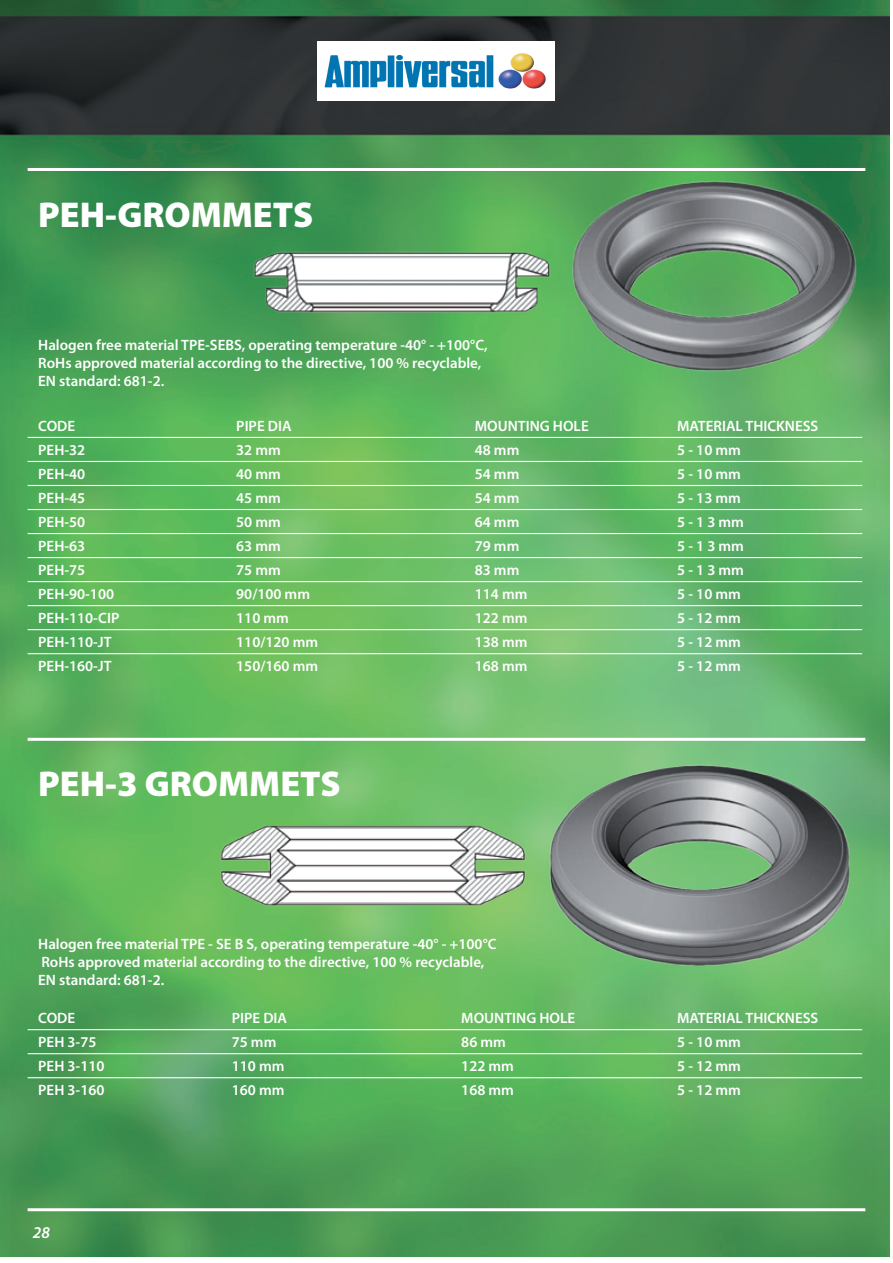
<style>
.page{position:relative;width:893px;height:1263px;background:#fff}
.page>*{position:absolute;margin:0;border:0;box-sizing:border-box;transform-origin:0 0}
.Nimike{font:900 36px "Myriad Pro";color:#fff}
.t1{font:italic 600 16.5px "Myriad Pro";color:#fff}
.Taulukko{font:600 15px "Myriad Pro";color:#fff}
.Leipa{font:600 15px/18px "Myriad Pro";color:#fff}
</style>
<div class="page">
<img style="left:0;top:0;width:890px;height:1256px">
<hr style="left:28px;top:168px;width:837px;height:3px;background:#fff">
<hr style="left:28px;top:1208px;width:837px;height:3px;background:#fff">
<hr style="left:28px;top:738px;width:837px;height:3px;background:#fff">
<hr style="left:28px;top:437px;width:834px;height:1px;background:#fff">
<hr style="left:28px;top:461px;width:834px;height:1px;background:#fff">
<hr style="left:28px;top:485px;width:834px;height:1px;background:#fff">
<hr style="left:28px;top:509px;width:834px;height:1px;background:#fff">
<hr style="left:28px;top:533px;width:834px;height:1px;background:#fff">
<hr style="left:28px;top:557px;width:834px;height:1px;background:#fff">
<hr style="left:28px;top:581px;width:834px;height:1px;background:#fff">
<hr style="left:28px;top:605px;width:834px;height:1px;background:#fff">
<hr style="left:28px;top:629px;width:834px;height:1px;background:#fff">
<hr style="left:28px;top:653px;width:834px;height:1px;background:#fff">
<hr style="left:28px;top:1029px;width:834px;height:1px;background:#fff">
<hr style="left:28px;top:1053px;width:834px;height:1px;background:#fff">
<hr style="left:28px;top:1077px;width:834px;height:1px;background:#fff">
<img style="left:564px;top:175px;width:297px;height:203px">
<img style="left:251px;top:239px;width:304px;height:85px">
<img style="left:208px;top:813px;width:324px;height:104px">
<img style="left:536px;top:760px;width:323px;height:214px">
<img style="left:318px;top:42px;width:237px;height:58px">
<p class="Nimike" style="left:38px;top:194px;width:276px">PEH-GROMMETS</p>
<p class="Leipa" style="left:38px;top:336px;width:451px">Halogen free material TPE-SEBS, operating temperature -40° - +100°C,<br>RoHs approved material according to the directive, 100 % recyclable,</p>
<p class="Leipa" style="left:38px;top:372px;width:128px">EN standard: 681-2.</p>
<p class="Taulukko" style="left:38px;top:416px;width:38px">CODE</p>
<p class="Taulukko" style="left:236px;top:416px;width:57px">PIPE DIA</p>
<p class="Taulukko" style="left:475px;top:416px;width:115px">MOUNTING HOLE</p>
<p class="Taulukko" style="left:677px;top:416px;width:143px">MATERIAL THICKNESS</p>
<p class="Taulukko" style="left:38px;top:440px;width:48px">PEH-32</p>
<p class="Taulukko" style="left:236px;top:440px;width:46px">32 mm</p>
<p class="Taulukko" style="left:475px;top:440px;width:46px">48 mm</p>
<p class="Taulukko" style="left:677px;top:440px;width:65px">5 - 10 mm</p>
<p class="Taulukko" style="left:38px;top:464px;width:48px">PEH-40</p>
<p class="Taulukko" style="left:236px;top:464px;width:46px">40 mm</p>
<p class="Taulukko" style="left:475px;top:464px;width:46px">54 mm</p>
<p class="Taulukko" style="left:677px;top:464px;width:65px">5 - 10 mm</p>
<p class="Taulukko" style="left:38px;top:488px;width:48px">PEH-45</p>
<p class="Taulukko" style="left:236px;top:488px;width:46px">45 mm</p>
<p class="Taulukko" style="left:475px;top:488px;width:46px">54 mm</p>
<p class="Taulukko" style="left:677px;top:488px;width:65px">5 - 13 mm</p>
<p class="Taulukko" style="left:38px;top:512px;width:48px">PEH-50</p>
<p class="Taulukko" style="left:236px;top:512px;width:46px">50 mm</p>
<p class="Taulukko" style="left:475px;top:512px;width:46px">64 mm</p>
<p class="Taulukko" style="left:677px;top:512px;width:68px">5 - 1 3 mm</p>
<p class="Taulukko" style="left:38px;top:536px;width:48px">PEH-63</p>
<p class="Taulukko" style="left:236px;top:536px;width:46px">63 mm</p>
<p class="Taulukko" style="left:475px;top:536px;width:46px">79 mm</p>
<p class="Taulukko" style="left:677px;top:536px;width:68px">5 - 1 3 mm</p>
<p class="Taulukko" style="left:38px;top:560px;width:48px">PEH-75</p>
<p class="Taulukko" style="left:236px;top:560px;width:46px">75 mm</p>
<p class="Taulukko" style="left:475px;top:560px;width:46px">83 mm</p>
<p class="Taulukko" style="left:677px;top:560px;width:68px">5 - 1 3 mm</p>
<p class="Taulukko" style="left:38px;top:584px;width:77px">PEH-90-100</p>
<p class="Taulukko" style="left:236px;top:584px;width:75px">90/100 mm</p>
<p class="Taulukko" style="left:475px;top:584px;width:54px">114 mm</p>
<p class="Taulukko" style="left:677px;top:584px;width:65px">5 - 10 mm</p>
<p class="Taulukko" style="left:38px;top:608px;width:83px">PEH-110-CIP</p>
<p class="Taulukko" style="left:236px;top:608px;width:54px">110 mm</p>
<p class="Taulukko" style="left:475px;top:608px;width:54px">122 mm</p>
<p class="Taulukko" style="left:677px;top:608px;width:65px">5 - 12 mm</p>
<p class="Taulukko" style="left:38px;top:632px;width:75px">PEH-110-JT</p>
<p class="Taulukko" style="left:236px;top:632px;width:83px">110/120 mm</p>
<p class="Taulukko" style="left:475px;top:632px;width:54px">138 mm</p>
<p class="Taulukko" style="left:677px;top:632px;width:65px">5 - 12 mm</p>
<p class="Taulukko" style="left:38px;top:656px;width:75px">PEH-160-JT</p>
<p class="Taulukko" style="left:236px;top:656px;width:83px">150/160 mm</p>
<p class="Taulukko" style="left:475px;top:656px;width:54px">168 mm</p>
<p class="Taulukko" style="left:677px;top:656px;width:65px">5 - 12 mm</p>
<p class="Nimike" style="left:38px;top:763px;width:304px">PEH-3 GROMMETS</p>
<p class="Leipa" style="left:38px;top:934px;width:460px">Halogen free material TPE - SE B S, operating temperature -40° - +100°C</p>
<p class="Leipa" style="left:41px;top:952px;width:445px">RoHs approved material according to the directive, 100 % recyclable,</p>
<p class="Leipa" style="left:38px;top:970px;width:128px">EN standard: 681-2.</p>
<p class="Taulukko" style="left:38px;top:1009px;width:38px">CODE</p>
<p class="Taulukko" style="left:232px;top:1009px;width:57px">PIPE DIA</p>
<p class="Taulukko" style="left:461px;top:1009px;width:115px">MOUNTING HOLE</p>
<p class="Taulukko" style="left:677px;top:1009px;width:143px">MATERIAL THICKNESS</p>
<p class="Taulukko" style="left:38px;top:1033px;width:60px">PEH 3-75</p>
<p class="Taulukko" style="left:232px;top:1033px;width:46px">75 mm</p>
<p class="Taulukko" style="left:461px;top:1033px;width:46px">86 mm</p>
<p class="Taulukko" style="left:677px;top:1033px;width:65px">5 - 10 mm</p>
<p class="Taulukko" style="left:38px;top:1057px;width:68px">PEH 3-110</p>
<p class="Taulukko" style="left:232px;top:1057px;width:54px">110 mm</p>
<p class="Taulukko" style="left:461px;top:1057px;width:54px">122 mm</p>
<p class="Taulukko" style="left:677px;top:1057px;width:65px">5 - 12 mm</p>
<p class="Taulukko" style="left:38px;top:1081px;width:68px">PEH 3-160</p>
<p class="Taulukko" style="left:232px;top:1081px;width:54px">160 mm</p>
<p class="Taulukko" style="left:461px;top:1081px;width:54px">168 mm</p>
<p class="Taulukko" style="left:677px;top:1081px;width:65px">5 - 12 mm</p>
<p class="t1" style="left:33px;top:1221px;width:19px">28</p>
</div>
